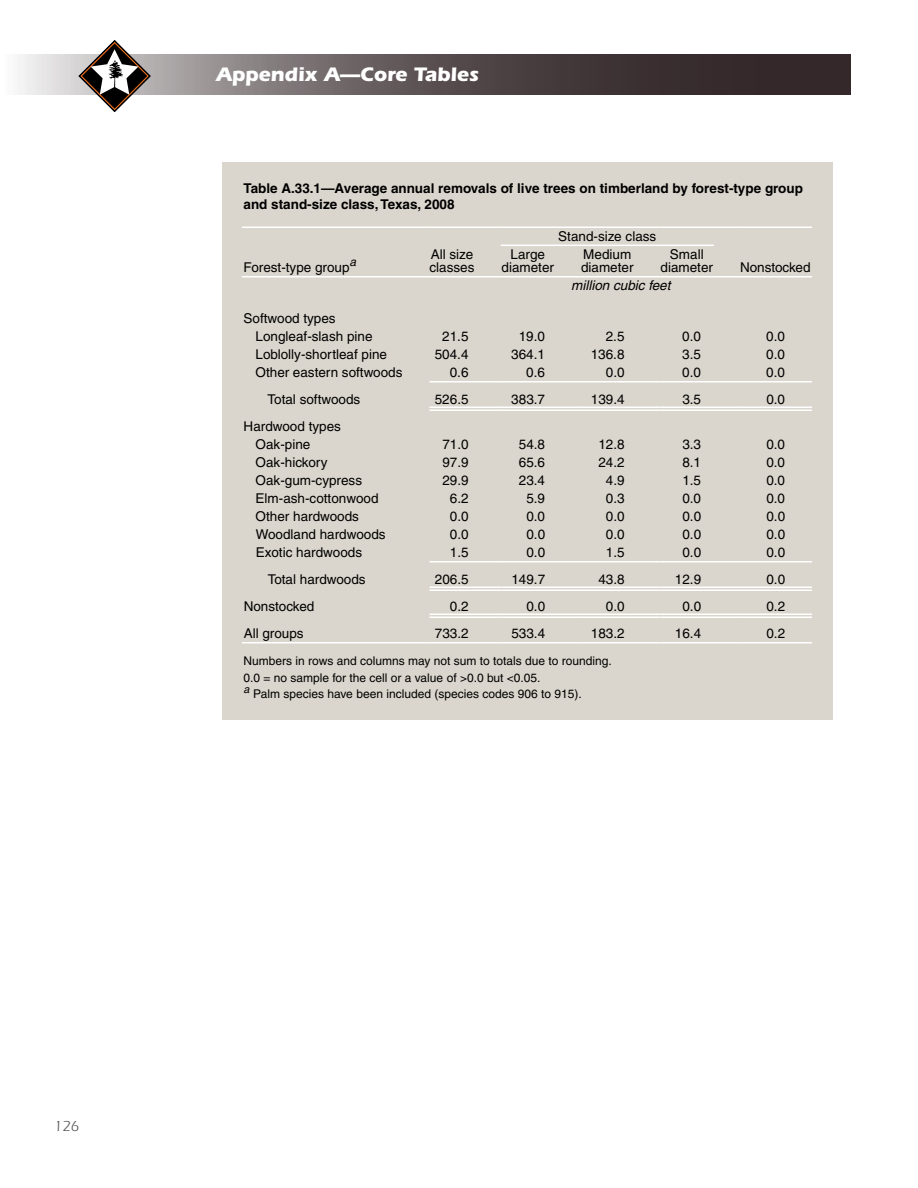
<style>
.page{position:relative;width:918px;height:1188px;background:#fff}
.page>*{position:absolute;margin:0;border:0;box-sizing:border-box;transform-origin:0 0}
.t1{font:700 20.25px "ITC Eras Std";color:#fff}
.t2{font:15px "ITC Eras Std";color:#4d4d4f}
.t3{font:13.5px/13.5px "Helvetica";color:#000}
.t4{font:700 13.5px/16.2px "Helvetica";color:#000}
.t5{font:italic 13.5px "Helvetica";color:#000}
.t6{font:12px/16.5px "Helvetica";color:#000}
.t7{font:italic 10.8px "Helvetica";color:#000}
</style>
<div class="page">
<svg style="left:17px;top:54px;width:833px;height:40px;background:#645b5d"></svg>
<svg style="left:78px;top:40px;width:73px;height:72px"></svg>
<div style="left:222px;top:162px;width:610px;height:558px;background:#dbd6cd"></div>
<hr style="left:242px;top:226px;width:188px;height:2px;background:#fff">
<hr style="left:430px;top:226px;width:72px;height:2px;background:#fff">
<hr style="left:502px;top:226px;width:79px;height:2px;background:#fff">
<hr style="left:581px;top:226px;width:80px;height:2px;background:#fff">
<hr style="left:661px;top:226px;width:79px;height:2px;background:#fff">
<hr style="left:740px;top:226px;width:72px;height:2px;background:#fff">
<hr style="left:430px;top:561px;width:72px;height:1px;background:#fff">
<hr style="left:502px;top:561px;width:79px;height:1px;background:#fff">
<hr style="left:581px;top:561px;width:80px;height:1px;background:#fff">
<hr style="left:661px;top:561px;width:79px;height:1px;background:#fff">
<hr style="left:740px;top:561px;width:72px;height:1px;background:#fff">
<hr style="left:430px;top:381px;width:72px;height:1px;background:#fff">
<hr style="left:502px;top:381px;width:79px;height:1px;background:#fff">
<hr style="left:581px;top:381px;width:80px;height:1px;background:#fff">
<hr style="left:661px;top:381px;width:79px;height:1px;background:#fff">
<hr style="left:740px;top:381px;width:72px;height:1px;background:#fff">
<hr style="left:430px;top:407px;width:72px;height:1px;background:#fff">
<hr style="left:430px;top:410px;width:72px;height:1px;background:#fff">
<hr style="left:502px;top:407px;width:79px;height:1px;background:#fff">
<hr style="left:502px;top:410px;width:79px;height:1px;background:#fff">
<hr style="left:581px;top:407px;width:80px;height:1px;background:#fff">
<hr style="left:581px;top:410px;width:80px;height:1px;background:#fff">
<hr style="left:661px;top:407px;width:79px;height:1px;background:#fff">
<hr style="left:661px;top:410px;width:79px;height:1px;background:#fff">
<hr style="left:740px;top:407px;width:72px;height:1px;background:#fff">
<hr style="left:740px;top:410px;width:72px;height:1px;background:#fff">
<hr style="left:430px;top:587px;width:72px;height:1px;background:#fff">
<hr style="left:430px;top:590px;width:72px;height:1px;background:#fff">
<hr style="left:502px;top:587px;width:79px;height:1px;background:#fff">
<hr style="left:502px;top:590px;width:79px;height:1px;background:#fff">
<hr style="left:581px;top:587px;width:80px;height:1px;background:#fff">
<hr style="left:581px;top:590px;width:80px;height:1px;background:#fff">
<hr style="left:661px;top:587px;width:79px;height:1px;background:#fff">
<hr style="left:661px;top:590px;width:79px;height:1px;background:#fff">
<hr style="left:740px;top:587px;width:72px;height:1px;background:#fff">
<hr style="left:740px;top:590px;width:72px;height:1px;background:#fff">
<hr style="left:430px;top:614px;width:72px;height:1px;background:#fff">
<hr style="left:430px;top:617px;width:72px;height:1px;background:#fff">
<hr style="left:502px;top:614px;width:79px;height:1px;background:#fff">
<hr style="left:502px;top:617px;width:79px;height:1px;background:#fff">
<hr style="left:581px;top:614px;width:80px;height:1px;background:#fff">
<hr style="left:581px;top:617px;width:80px;height:1px;background:#fff">
<hr style="left:661px;top:614px;width:79px;height:1px;background:#fff">
<hr style="left:661px;top:617px;width:79px;height:1px;background:#fff">
<hr style="left:740px;top:614px;width:72px;height:1px;background:#fff">
<hr style="left:740px;top:617px;width:72px;height:1px;background:#fff">
<hr style="left:242px;top:276px;width:188px;height:2px;background:#fff">
<hr style="left:430px;top:276px;width:72px;height:2px;background:#fff">
<hr style="left:502px;top:276px;width:79px;height:2px;background:#fff">
<hr style="left:581px;top:276px;width:80px;height:2px;background:#fff">
<hr style="left:661px;top:276px;width:79px;height:2px;background:#fff">
<hr style="left:740px;top:276px;width:72px;height:2px;background:#fff">
<hr style="left:242px;top:642px;width:188px;height:2px;background:#fff">
<hr style="left:430px;top:642px;width:72px;height:2px;background:#fff">
<hr style="left:502px;top:642px;width:79px;height:2px;background:#fff">
<hr style="left:581px;top:642px;width:80px;height:2px;background:#fff">
<hr style="left:661px;top:642px;width:79px;height:2px;background:#fff">
<hr style="left:740px;top:642px;width:72px;height:2px;background:#fff">
<hr style="left:501px;top:245px;width:213px;height:1px;background:#fff">
<h1 class="t1" style="left:216px;top:63px;width:264px">Appendix A—Core Tables</h1>
<p class="t4" style="left:244px;top:180px;width:561px">Table A.33.1—Average annual removals of live trees on timberland by forest-type group and stand-size class, Texas, 2008</p>
<p class="t3" style="left:244px;top:261px;width:114px">Forest-type group<sup>a</sup></p>
<p class="t3" style="left:430px;top:247px;width:47px">All size classes</p>
<p class="t3" style="left:558px;top:229px;width:100px">Stand-size class</p>
<p class="t3" style="left:502px;top:247px;width:54px;text-align:center">Large diameter</p>
<p class="t3" style="left:581px;top:247px;width:54px">Medium diameter</p>
<p class="t3" style="left:661px;top:247px;width:54px;text-align:center">Small diameter</p>
<p class="t5" style="left:571px;top:278px;width:101px">million cubic feet</p>
<p class="t3" style="left:740px;top:261px;width:72px">Nonstocked</p>
<p class="t3" style="left:256px;top:309px;width:119px;line-height:18px;text-indent:-12px">Softwood types<br>Longleaf-slash pine</p>
<p class="t3" style="left:442px;top:330px;width:28px">21.5</p>
<p class="t3" style="left:519px;top:330px;width:28px">19.0</p>
<p class="t3" style="left:606px;top:330px;width:20px">2.5</p>
<p class="t3" style="left:682px;top:330px;width:20px">0.0</p>
<p class="t3" style="left:766px;top:330px;width:20px">0.0</p>
<p class="t3" style="left:256px;top:348px;width:133px">Loblolly-shortleaf pine</p>
<p class="t3" style="left:435px;top:348px;width:35px">504.4</p>
<p class="t3" style="left:511px;top:348px;width:35px">364.1</p>
<p class="t3" style="left:591px;top:348px;width:35px">136.8</p>
<p class="t3" style="left:682px;top:348px;width:20px">3.5</p>
<p class="t3" style="left:766px;top:348px;width:20px">0.0</p>
<p class="t3" style="left:256px;top:366px;width:149px">Other eastern softwoods</p>
<p class="t3" style="left:450px;top:366px;width:20px">0.6</p>
<p class="t3" style="left:526px;top:366px;width:20px">0.6</p>
<p class="t3" style="left:606px;top:366px;width:20px">0.0</p>
<p class="t3" style="left:682px;top:366px;width:20px">0.0</p>
<p class="t3" style="left:766px;top:366px;width:20px">0.0</p>
<p class="t3" style="left:268px;top:393px;width:94px">Total softwoods</p>
<p class="t3" style="left:435px;top:393px;width:35px">526.5</p>
<p class="t3" style="left:511px;top:393px;width:35px">383.7</p>
<p class="t3" style="left:591px;top:393px;width:35px">139.4</p>
<p class="t3" style="left:682px;top:393px;width:20px">3.5</p>
<p class="t3" style="left:766px;top:393px;width:20px">0.0</p>
<p class="t3" style="left:256px;top:417px;width:87px;line-height:18px;text-indent:-12px">Hardwood types<br>Oak-pine</p>
<p class="t3" style="left:442px;top:438px;width:28px">71.0</p>
<p class="t3" style="left:519px;top:438px;width:28px">54.8</p>
<p class="t3" style="left:598px;top:438px;width:28px">12.8</p>
<p class="t3" style="left:682px;top:438px;width:20px">3.3</p>
<p class="t3" style="left:766px;top:438px;width:20px">0.0</p>
<p class="t3" style="left:256px;top:456px;width:73px">Oak-hickory</p>
<p class="t3" style="left:442px;top:456px;width:28px">97.9</p>
<p class="t3" style="left:519px;top:456px;width:28px">65.6</p>
<p class="t3" style="left:598px;top:456px;width:28px">24.2</p>
<p class="t3" style="left:682px;top:456px;width:20px">8.1</p>
<p class="t3" style="left:766px;top:456px;width:20px">0.0</p>
<p class="t3" style="left:256px;top:474px;width:108px">Oak-gum-cypress</p>
<p class="t3" style="left:442px;top:474px;width:28px">29.9</p>
<p class="t3" style="left:519px;top:474px;width:28px">23.4</p>
<p class="t3" style="left:606px;top:474px;width:20px">4.9</p>
<p class="t3" style="left:682px;top:474px;width:20px">1.5</p>
<p class="t3" style="left:766px;top:474px;width:20px">0.0</p>
<p class="t3" style="left:256px;top:492px;width:124px">Elm-ash-cottonwood</p>
<p class="t3" style="left:450px;top:492px;width:20px">6.2</p>
<p class="t3" style="left:526px;top:492px;width:20px">5.9</p>
<p class="t3" style="left:606px;top:492px;width:20px">0.3</p>
<p class="t3" style="left:682px;top:492px;width:20px">0.0</p>
<p class="t3" style="left:766px;top:492px;width:20px">0.0</p>
<p class="t3" style="left:256px;top:510px;width:105px">Other hardwoods</p>
<p class="t3" style="left:450px;top:510px;width:20px">0.0</p>
<p class="t3" style="left:526px;top:510px;width:20px">0.0</p>
<p class="t3" style="left:606px;top:510px;width:20px">0.0</p>
<p class="t3" style="left:682px;top:510px;width:20px">0.0</p>
<p class="t3" style="left:766px;top:510px;width:20px">0.0</p>
<p class="t3" style="left:256px;top:528px;width:132px">Woodland hardwoods</p>
<p class="t3" style="left:450px;top:528px;width:20px">0.0</p>
<p class="t3" style="left:526px;top:528px;width:20px">0.0</p>
<p class="t3" style="left:606px;top:528px;width:20px">0.0</p>
<p class="t3" style="left:682px;top:528px;width:20px">0.0</p>
<p class="t3" style="left:766px;top:528px;width:20px">0.0</p>
<p class="t3" style="left:256px;top:546px;width:108px">Exotic hardwoods</p>
<p class="t3" style="left:450px;top:546px;width:20px">1.5</p>
<p class="t3" style="left:526px;top:546px;width:20px">0.0</p>
<p class="t3" style="left:606px;top:546px;width:20px">1.5</p>
<p class="t3" style="left:682px;top:546px;width:20px">0.0</p>
<p class="t3" style="left:766px;top:546px;width:20px">0.0</p>
<p class="t3" style="left:268px;top:573px;width:100px">Total hardwoods</p>
<p class="t3" style="left:435px;top:573px;width:35px">206.5</p>
<p class="t3" style="left:511px;top:573px;width:35px">149.7</p>
<p class="t3" style="left:598px;top:573px;width:28px">43.8</p>
<p class="t3" style="left:675px;top:573px;width:28px">12.9</p>
<p class="t3" style="left:766px;top:573px;width:20px">0.0</p>
<p class="t3" style="left:244px;top:600px;width:72px">Nonstocked</p>
<p class="t3" style="left:450px;top:600px;width:20px">0.2</p>
<p class="t3" style="left:526px;top:600px;width:20px">0.0</p>
<p class="t3" style="left:606px;top:600px;width:20px">0.0</p>
<p class="t3" style="left:682px;top:600px;width:20px">0.0</p>
<p class="t3" style="left:766px;top:600px;width:20px">0.2</p>
<p class="t3" style="left:244px;top:627px;width:61px">All groups</p>
<p class="t3" style="left:435px;top:627px;width:35px">733.2</p>
<p class="t3" style="left:511px;top:627px;width:35px">533.4</p>
<p class="t3" style="left:591px;top:627px;width:35px">183.2</p>
<p class="t3" style="left:675px;top:627px;width:28px">16.4</p>
<p class="t3" style="left:766px;top:627px;width:20px">0.2</p>
<p class="t6" style="left:244px;top:653px;width:370px">Numbers in rows and columns may not sum to totals due to rounding.<br>0.0 = no sample for the cell or a value of &gt;0.0 but &lt;0.05.</p>
<p class="t7" style="left:244px;top:683px;width:8px">a</p>
<p class="t6" style="left:253px;top:686px;width:330px">Palm species have been included (species codes 906 to 915).</p>
<p class="t2" style="left:54px;top:1117px;width:27px">126</p>
</div>
